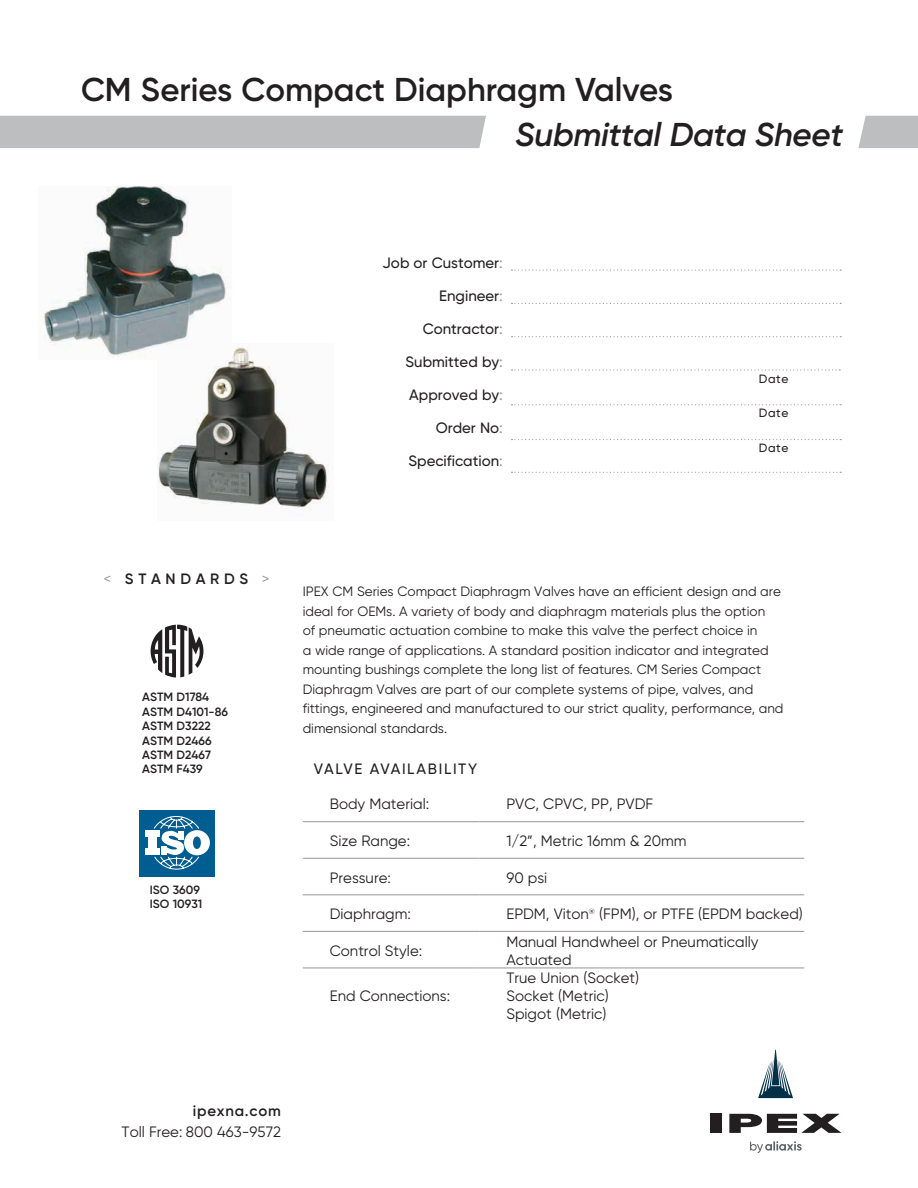
<style>
.page{position:relative;width:918px;height:1188px;background:#fff}
.page>*{position:absolute;margin:0;border:0;box-sizing:border-box;transform-origin:0 0}
.t1{font:600 33px "Gilroy";color:#231f20}
.t2{font:italic 600 33px "Gilroy";letter-spacing:-.01em;color:#231f20}
.t3{font:15px/18px "Gilroy";color:#231f20}
.t4{font:500 15px "Gilroy";color:#231f20}
.t5{font:500 15px "Gilroy";letter-spacing:.11em;color:#231f20}
.t6{font:600 15px "Gilroy";letter-spacing:.31em;color:#231f20}
.t7{font:600 15px "Gilroy";letter-spacing:.05em;color:#231f20}
.t8{font:13.5px/19.5px "Gilroy";color:#231f20}
.t9{font:600 12px/14.4px "Gilroy";color:#231f20}
.t10{font:500 12px "Gilroy";letter-spacing:.05em;color:#231f20}
.s1{color:#949698}
.s2{font-weight:400;color:#949698}
</style>
<div class="page">
<svg style="left:858px;top:116px;width:60px;height:32px;background:#c0c2c4"></svg>
<div style="left:710px;top:1114px;width:11px;height:19px;background:#231f20"></div>
<svg style="left:729px;top:1114px;width:113px;height:19px"></svg>
<svg style="left:758px;top:1050px;width:35px;height:48px"></svg>
<svg style="left:750px;top:1141px;width:52px;height:12px"></svg>
<img style="left:158px;top:343px;width:171px;height:167px">
<hr style="left:303px;top:821px;width:176px;height:1px;background:#949698">
<hr style="left:479px;top:821px;width:325px;height:1px;background:#949698">
<hr style="left:303px;top:858px;width:176px;height:1px;background:#949698">
<hr style="left:479px;top:858px;width:325px;height:1px;background:#949698">
<hr style="left:303px;top:894px;width:176px;height:1px;background:#949698">
<hr style="left:479px;top:894px;width:325px;height:1px;background:#949698">
<hr style="left:303px;top:931px;width:176px;height:1px;background:#949698">
<hr style="left:479px;top:931px;width:325px;height:1px;background:#949698">
<hr style="left:303px;top:968px;width:176px;height:1px;background:#949698">
<hr style="left:479px;top:968px;width:325px;height:1px;background:#949698">
<svg style="left:151px;top:625px;width:52px;height:53px"></svg>
<div style="left:139px;top:810px;width:75px;height:67px;background:#005d91"></div>
<div style="left:145px;top:830px;width:15px;height:7px;background:#fff"></div>
<div style="left:149px;top:836px;width:8px;height:14px;background:#fff"></div>
<div style="left:145px;top:849px;width:15px;height:6px;background:#fff"></div>
<svg style="left:153px;top:816px;width:57px;height:54px"></svg>
<img style="left:41px;top:186px;width:191px;height:173px">
<div style="left:0;top:116px;width:486px;height:32px;background:#bcbec0"></div>
<svg style="left:512px;top:270px;width:329px;height:1px"></svg>
<svg style="left:512px;top:303px;width:329px;height:1px"></svg>
<svg style="left:512px;top:336px;width:329px;height:1px"></svg>
<svg style="left:512px;top:369px;width:328px;height:2px"></svg>
<svg style="left:512px;top:404px;width:329px;height:1px"></svg>
<svg style="left:512px;top:439px;width:329px;height:1px"></svg>
<svg style="left:512px;top:472px;width:329px;height:1px"></svg>
<h1 class="t1" style="left:81px;top:69px;width:594px">CM Series Compact Diaphragm Valves</h1>
<h1 class="t2" style="left:516px;top:114px;width:329px">Submittal Data Sheet</h1>
<p class="t4" style="left:383px;top:254px;width:122px">Job or Customer<span class="s1">:</span></p>
<p class="t4" style="left:439px;top:287px;width:65px">Engineer<span class="s1">:</span></p>
<p class="t4" style="left:423px;top:320px;width:82px">Contractor<span class="s1">:</span></p>
<p class="t4" style="left:406px;top:353px;width:99px">Submitted by<span class="s1">:</span></p>
<p class="t4" style="left:409px;top:386px;width:95px">Approved by<span class="s1">:</span></p>
<p class="t4" style="left:436px;top:419px;width:69px">Order No<span class="s1">:</span></p>
<p class="t4" style="left:409px;top:452px;width:96px">Specification<span class="s1">:</span></p>
<p class="t10" style="left:759px;top:371px;width:31px">Date</p>
<p class="t10" style="left:759px;top:406px;width:31px">Date</p>
<p class="t10" style="left:759px;top:441px;width:31px">Date</p>
<p class="t6" style="left:104px;top:569px;width:168px"><span class="s2">&lt;</span> STANDARDS <span class="s2">&gt;</span></p>
<p class="t9" style="left:142px;top:690px;width:87px">ASTM D1784<br>ASTM D4101-86<br>ASTM D3222<br>ASTM D2466<br>ASTM D2467<br>ASTM F439</p>
<p class="t9" style="left:150px;top:882px;width:54px">ISO 3609<br>ISO 10931</p>
<p class="t8" style="left:303px;top:582px;width:482px">IPEX CM Series Compact Diaphragm Valves have an efficient design and are ideal for OEMs. A variety of body and diaphragm materials plus the option<br>of pneumatic actuation combine to make this valve the perfect choice in<br>a wide range of applications. A standard position indicator and integrated mounting bushings complete the long list of features. CM Series Compact Diaphragm Valves are part of our complete systems of pipe, valves, and fittings, engineered and manufactured to our strict quality, performance, and dimensional standards.</p>
<p class="t5" style="left:314px;top:759px;width:165px">VALVE AVAILABILITY</p>
<p class="t3" style="left:330px;top:795px;width:101px">Body Material:</p>
<p class="t3" style="left:506px;top:795px;width:148px">PVC, CPVC, PP, PVDF</p>
<p class="t3" style="left:330px;top:832px;width:82px">Size Range:</p>
<p class="t3" style="left:506px;top:832px;width:182px">1/2”, Metric 16mm &amp; 20mm</p>
<p class="t3" style="left:330px;top:868px;width:63px">Pressure:</p>
<p class="t3" style="left:506px;top:868px;width:42px">90 psi</p>
<p class="t3" style="left:330px;top:905px;width:83px">Diaphragm:</p>
<p class="t3" style="left:506px;top:905px;width:298px">EPDM, Viton<sup>®</sup> (FPM), or PTFE (EPDM backed)</p>
<p class="t3" style="left:330px;top:941px;width:94px">Control Style:</p>
<p class="t3" style="left:506px;top:932px;width:254px">Manual Handwheel or Pneumatically<br>Actuated</p>
<p class="t3" style="left:330px;top:986px;width:122px">End Connections:</p>
<p class="t3" style="left:506px;top:968px;width:134px">True Union (Socket)<br>Socket (Metric)<br>Spigot (Metric)</p>
<p class="t7" style="left:193px;top:1102px;width:89px">ipexna.com</p>
<p class="t3" style="left:122px;top:1123px;width:161px">Toll Free: 800 463-9572</p>
</div>
